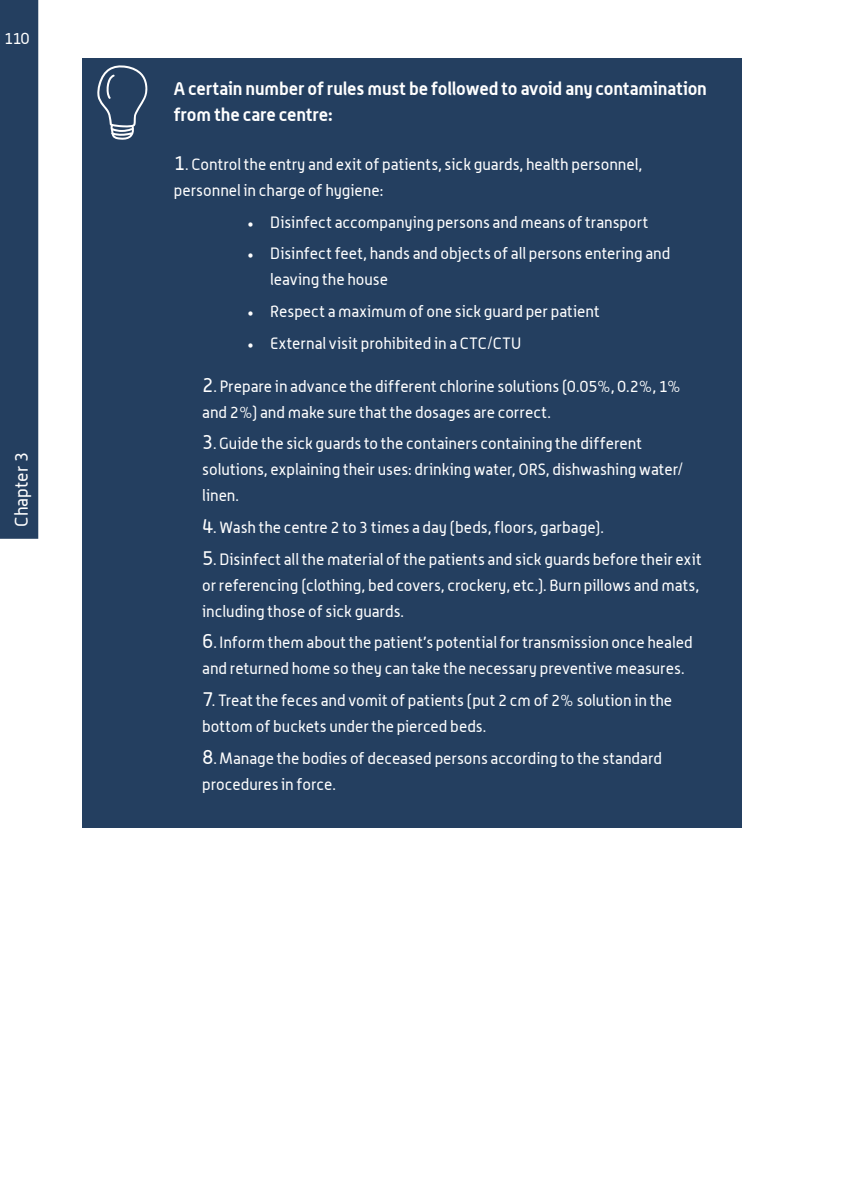
<style>
.page{position:relative;width:842px;height:1191px;background:#fff}
.page>*{position:absolute;margin:0;border:0;box-sizing:border-box;transform-origin:0 0}
.t1{font:700 18px/26px "Alwyn";letter-spacing:-.005em;color:#fff}
.t2{font:18px "Alwyn";color:#fff}
.t3{font:16px/26px "Alwyn";color:#fff}
.s1{font-size:20px}
.s2{font-family:"Minion Pro"}
</style>
<div class="page">
<div style="left:83px;top:58px;width:659px;height:770px;background:#243f60"></div>
<svg style="left:97px;top:65px;width:51px;height:75px"></svg>
<div style="left:0;top:0;width:38px;height:539px;background:#243f60"></div>
<p class="t3" style="left:4px;top:24px;width:27px">110</p>
<p class="t2" style="left:11px;top:527px;width:76px;rotate:-90deg">Chapter 3</p>
<p class="t1" style="left:174px;top:75px;width:534px">A certain number of rules must be followed to avoid any contamination from the care centre:</p>
<p class="t3" style="left:174px;top:151px;width:470px"><span class="s1">1</span>. Control the entry and exit of patients, sick guards, health personnel, personnel in charge of hygiene:</p>
<p class="t3" style="left:248px;top:208px;width:402px"><span class="s2">•</span> Disinfect accompanying persons and means of transport</p>
<p class="t3" style="left:270px;top:240px;width:402px;text-indent:-23px"><span class="s2">•</span> Disinfect feet, hands and objects of all persons entering and leaving the house</p>
<p class="t3" style="left:248px;top:298px;width:354px"><span class="s2">•</span> Respect a maximum of one sick guard per patient</p>
<p class="t3" style="left:248px;top:329px;width:275px"><span class="s2">•</span> External visit prohibited in a CTC/CTU</p>
<p class="t3" style="left:202px;top:372px;width:480px"><span class="s1">2</span>. Prepare in advance the different chlorine solutions (0.05%, 0.2%, 1% and 2%) and make sure that the dosages are correct.</p>
<p class="t3" style="left:202px;top:430px;width:483px"><span class="s1">3</span>. Guide the sick guards to the containers containing the different solutions, explaining their uses: drinking water, ORS, dishwashing water/ linen.</p>
<p class="t3" style="left:202px;top:514px;width:403px"><span class="s1">4</span>. Wash the centre 2 to 3 times a day (beds, floors, garbage).</p>
<p class="t3" style="left:202px;top:545px;width:501px"><span class="s1">5</span>. Disinfect all the material of the patients and sick guards before their exit or referencing (clothing, bed covers, crockery, etc.). Burn pillows and mats, including those of sick guards.</p>
<p class="t3" style="left:202px;top:629px;width:492px"><span class="s1">6</span>. Inform them about the patient’s potential for transmission once healed and returned home so they can take the necessary preventive measures.</p>
<p class="t3" style="left:202px;top:687px;width:471px"><span class="s1">7</span>. Treat the feces and vomit of patients (put 2 cm of 2% solution in the bottom of buckets under the pierced beds.</p>
<p class="t3" style="left:202px;top:744px;width:461px"><span class="s1">8</span>. Manage the bodies of deceased persons according to the standard procedures in force.</p>
</div>
